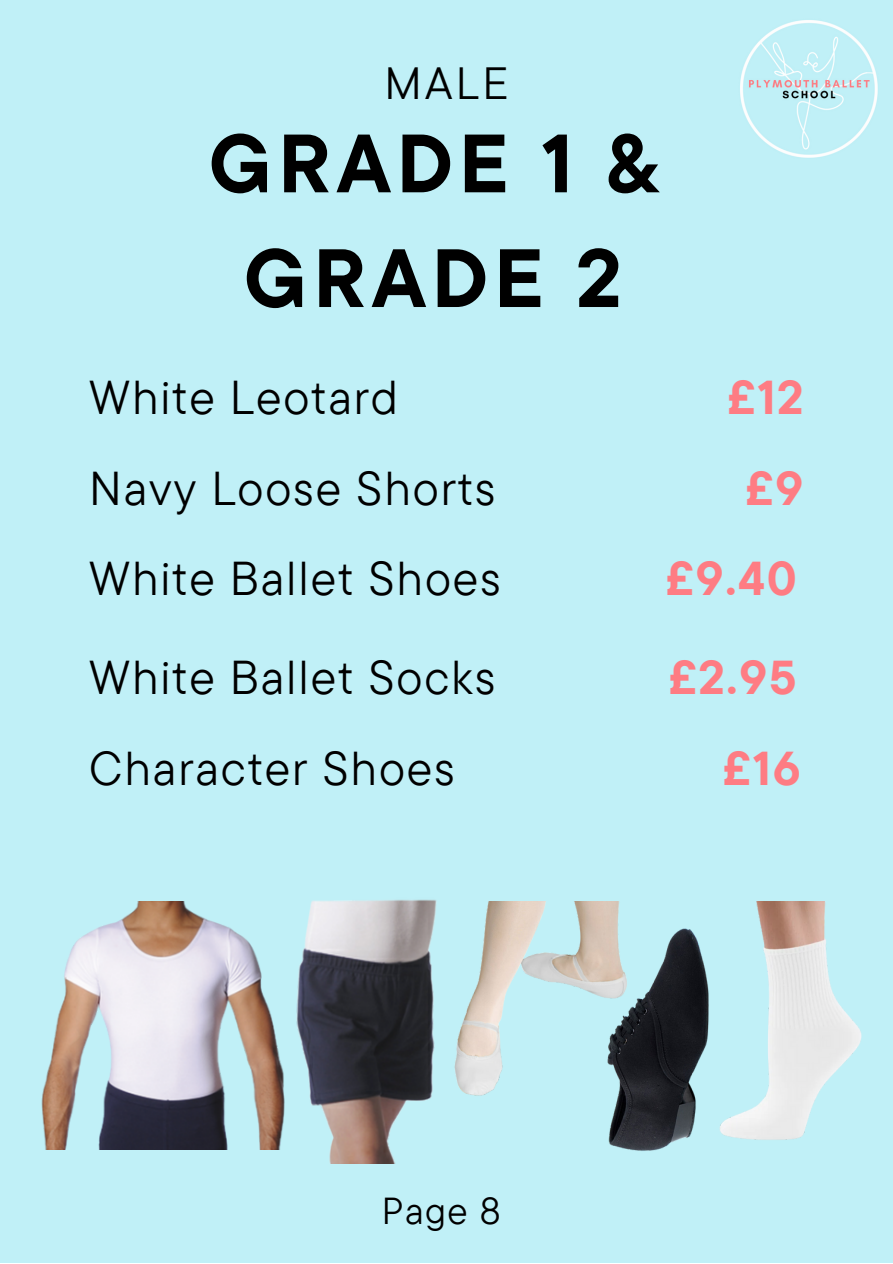
<style>
.page{position:relative;width:893px;height:1264px;background:#fff}
.page>*{position:absolute;margin:0;border:0;box-sizing:border-box;transform-origin:0 0}
.t1{font:700 82.5px "TT Commons Pro";letter-spacing:.075em;color:#000}
.t2{font:47.4px "TT Commons Pro";letter-spacing:.04em;color:#000}
.t3{font:700 47.4px "TT Commons Pro";letter-spacing:.04em;color:#fe7c83}
.t4{font:45px "TT Commons Pro";color:#000}
.t5{font:37.5px "TT Commons Pro";color:#000}
</style>
<div class="page">
<div style="left:0;top:0;width:892px;height:1262px;background:#c0f0f7"></div>
<img style="left:740px;top:20px;width:138px;height:138px">
<img style="left:264px;top:899px;width:172px;height:263px">
<img style="left:719px;top:901px;width:143px;height:239px">
<img style="left:432px;top:901px;width:188px;height:208px">
<img style="left:41px;top:901px;width:263px;height:248px">
<img style="left:590px;top:916px;width:119px;height:235px">
<p class="t4" style="left:384px;top:54px;width:125px">MALE</p>
<p class="t1" style="left:209px;top:110px;width:449px">GRADE 1 &amp;</p>
<p class="t1" style="left:244px;top:224px;width:379px">GRADE 2</p>
<p class="t2" style="left:89px;top:367px;width:310px">White Leotard</p>
<p class="t3" style="left:727px;top:367px;width:77px">£12</p>
<p class="t2" style="left:89px;top:457px;width:407px">Navy Loose Shorts</p>
<p class="t3" style="left:745px;top:457px;width:59px">£9</p>
<p class="t2" style="left:89px;top:547px;width:413px">White Ballet Shoes</p>
<p class="t3" style="left:665px;top:547px;width:132px">£9.40</p>
<p class="t2" style="left:89px;top:646px;width:407px">White Ballet Socks</p>
<p class="t3" style="left:668px;top:646px;width:129px">£2.95</p>
<p class="t2" style="left:89px;top:737px;width:367px">Character Shoes</p>
<p class="t3" style="left:722px;top:737px;width:79px">£16</p>
<p class="t5" style="left:382px;top:1186px;width:120px">Page 8</p>
</div>
